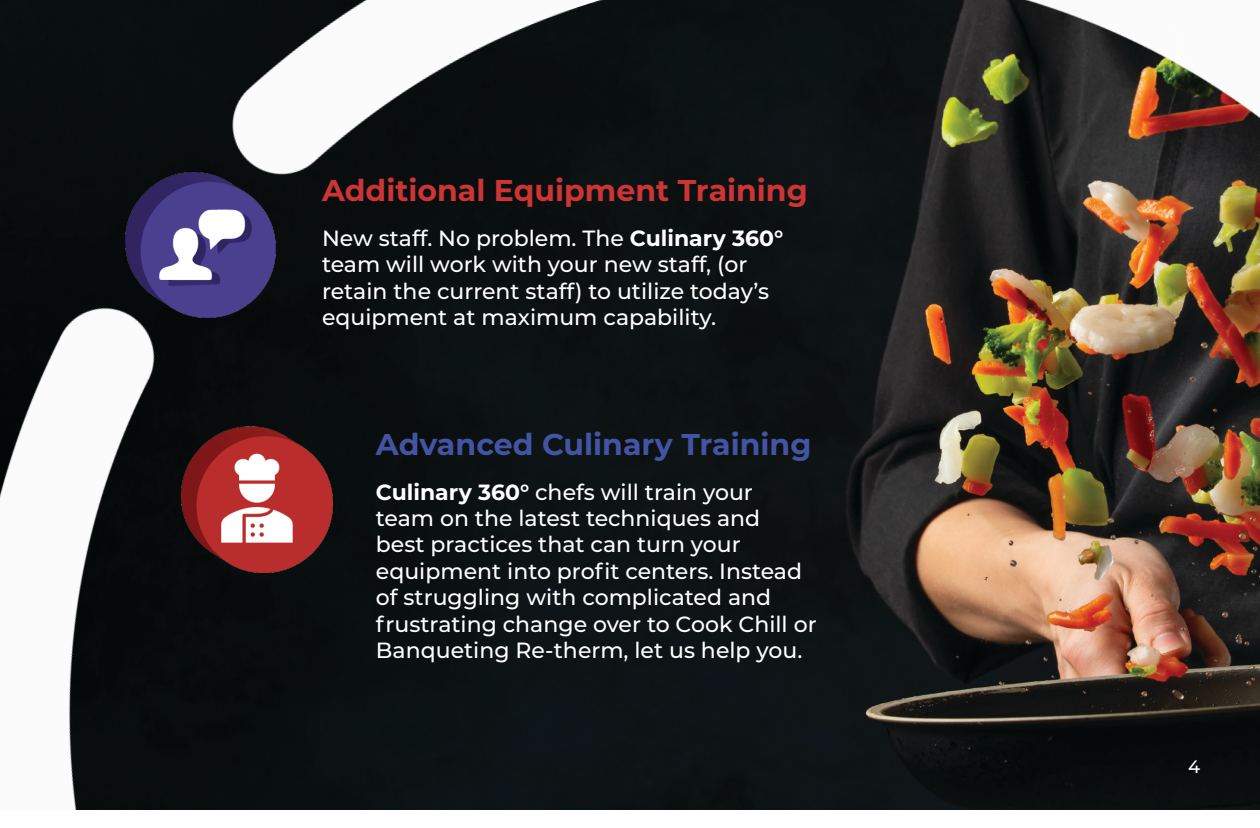
<style>
.page{position:relative;width:1260px;height:828px;background:#fff}
.page>*{position:absolute;margin:0;border:0;box-sizing:border-box;transform-origin:0 0}
.Headers{font:700 30px "Montserrat";color:#cd3534}
.Headers-2{font:700 30px "Montserrat";color:#4354a5}
.Body{font:500 22px/26.4px "Montserrat";color:#fff}
.Headers-3{font:500 18px "Montserrat";color:#fff}
.s1{font-weight:700}
</style>
<div class="page">
<img style="left:0;top:0;width:1260px;height:810px">
<img style="left:181px;top:426px;width:151px;height:146px">
<img style="left:126px;top:172px;width:150px;height:146px">
<p class="Headers" style="left:322px;top:169px;width:487px">Additional Equipment Training</p>
<p class="Body" style="left:322px;top:224px;width:463px">New staff. No problem. The <span class="s1">Culinary 360° </span>team will work with your new staff, (or retain the current staff) to utilize today’s equipment at maximum capability.</p>
<p class="Headers-2" style="left:376px;top:423px;width:437px">Advanced Culinary Training</p>
<p class="Body" style="left:376px;top:478px;width:442px"><span class="s1">Culinary 360°</span> chefs will train your team on the latest techniques and<br>best practices that can turn your equipment into profit centers. Instead of struggling with complicated and frustrating change over to Cook Chill or Banqueting Re-therm, let us help you.</p>
<p class="Headers-3" style="left:1188px;top:754px;width:14px">4</p>
</div>
